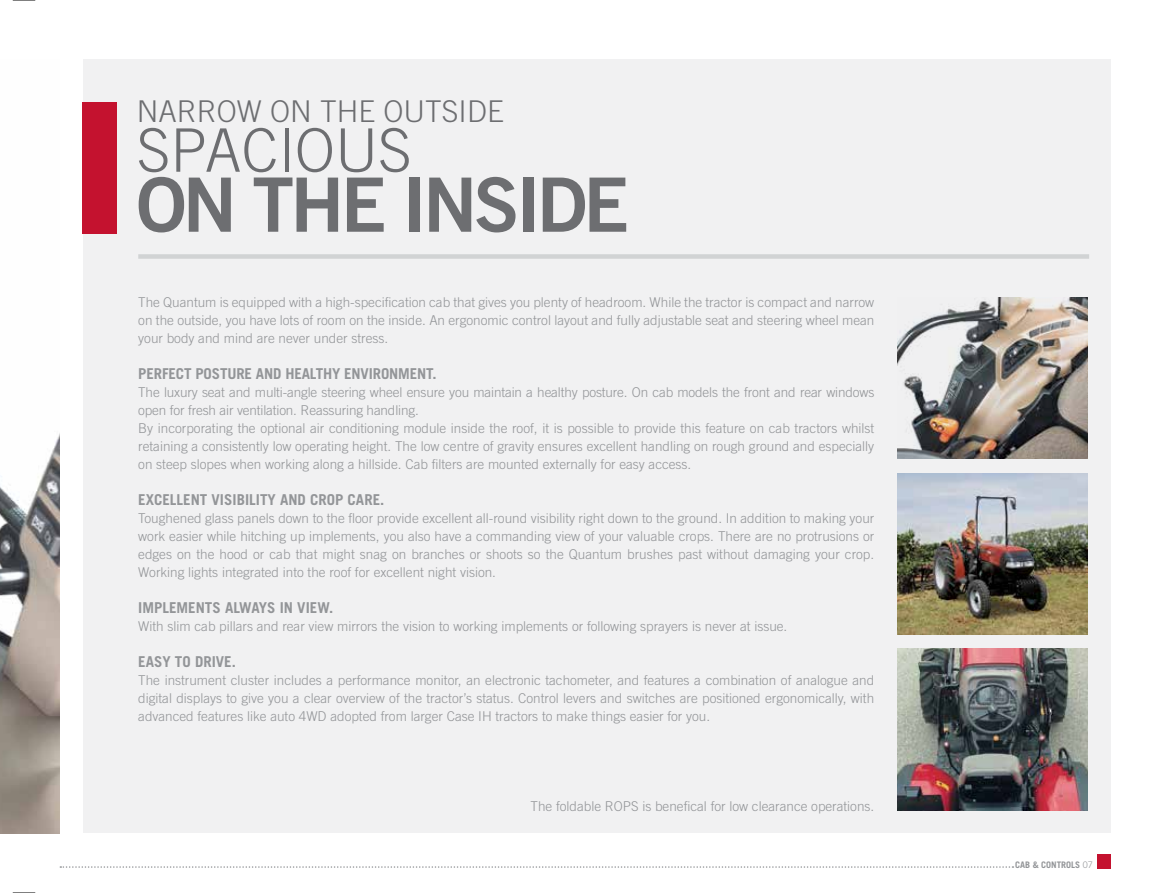
<style>
.page{position:relative;width:1170px;height:893px;background:#fff}
.page>*{position:absolute;margin:0;border:0;box-sizing:border-box;transform-origin:0 0}
.t1{font:75px "Trade Gothic LT Std Bd 2";letter-spacing:-.05em;color:#6d6e71}
.t2{font:300 60px "Trade Gothic LT Std";color:#6d6e71}
.t3{font:300 30px "Trade Gothic LT Std";color:#6d6e71}
.t4{font:700 15px "Trade Gothic LT Std";color:#939598}
.t5{font:300 13.5px/18px "Trade Gothic LT Std";color:#939598;text-align:justify}
.t6{font:700 9px "Trade Gothic LT Std";color:#939598}
.s1{font-weight:300}
</style>
<div class="page">
<svg style="left:13px;top:0;width:22px;height:1px"></svg>
<svg style="left:13px;top:892px;width:22px;height:1px"></svg>
<div style="left:83px;top:60px;width:1027px;height:773px;background:#f1f1f2"></div>
<div style="left:1096px;top:855px;width:14px;height:12px;background:#c4122f"></div>
<svg style="left:60px;top:866px;width:953px;height:2px"></svg>
<div style="left:83px;top:102px;width:34px;height:132px;background:#c4122f"></div>
<img style="left:897px;top:473px;width:189px;height:162px">
<img style="left:897px;top:648px;width:189px;height:162px">
<div style="left:1096px;top:856px;width:14px;height:12px;background:#c4122f"></div>
<div style="left:138px;top:254px;width:951px;height:5px;background:#d1d3d4"></div>
<img style="left:0;top:433px;width:60px;height:400px">
<img style="left:897px;top:297px;width:189px;height:162px">
<h3 class="t3" style="left:137px;top:94px;width:368px">NARROW ON THE OUTSIDE</h3>
<h2 class="t2" style="left:137px;top:115px;width:276px">SPACIOUS</h2>
<h1 class="t1" style="left:136px;top:158px;width:494px">ON THE INSIDE</h1>
<p class="t5" style="left:138px;top:293px;width:737px">The Quantum is equipped with a high-specification cab that gives you plenty of headroom. While the tractor is compact and narrow on the outside, you have lots of room on the inside. An ergonomic control layout and fully adjustable seat and steering wheel mean your body and mind are never under stress.</p>
<p class="t4" style="left:138px;top:364px;width:300px">PERFECT POSTURE AND HEALTHY ENVIRONMENT.</p>
<p class="t5" style="left:138px;top:383px;width:737px;text-align:left">The luxury seat and multi-angle steering wheel ensure you maintain a healthy posture. On cab models the front and rear windows open for fresh air ventilation. Reassuring handling.<br>By incorporating the optional air conditioning module inside the roof, it is possible to provide this feature on cab tractors whilst retaining a consistently low operating height. The low centre of gravity ensures excellent handling on rough ground and especially on steep slopes when working along a hillside. Cab filters are mounted externally for easy access.</p>
<p class="t4" style="left:138px;top:490px;width:247px">EXCELLENT VISIBILITY AND CROP CARE.</p>
<p class="t5" style="left:138px;top:509px;width:737px">Toughened glass panels down to the floor provide excellent all-round visibility right down to the ground. In addition to making your work easier while hitching up implements, you also have a commanding view of your valuable crops. There are no protrusions or edges on the hood or cab that might snag on branches or shoots so the Quantum brushes past without damaging your crop.<br>Working lights integrated into the roof for excellent night vision.</p>
<p class="t4" style="left:138px;top:598px;width:196px">IMPLEMENTS ALWAYS IN VIEW.</p>
<p class="t5" style="left:138px;top:617px;width:650px">With slim cab pillars and rear view mirrors the vision to working implements or following sprayers is never at issue.</p>
<p class="t4" style="left:138px;top:652px;width:99px">EASY TO DRIVE.</p>
<p class="t5" style="left:138px;top:671px;width:737px">The instrument cluster includes a performance monitor, an electronic tachometer, and features a combination of analogue and digital displays to give you a clear overview of the tractor’s status. Control levers and switches are positioned ergonomically, with advanced features like auto 4WD adopted from larger Case IH tractors to make things easier for you.</p>
<p class="t5" style="left:530px;top:797px;width:345px">The foldable ROPS is benefical for low clearance operations.</p>
<p class="t6" style="left:1015px;top:859px;width:79px">CAB &amp; CONTROLS <span class="s1">07</span></p>
</div>
